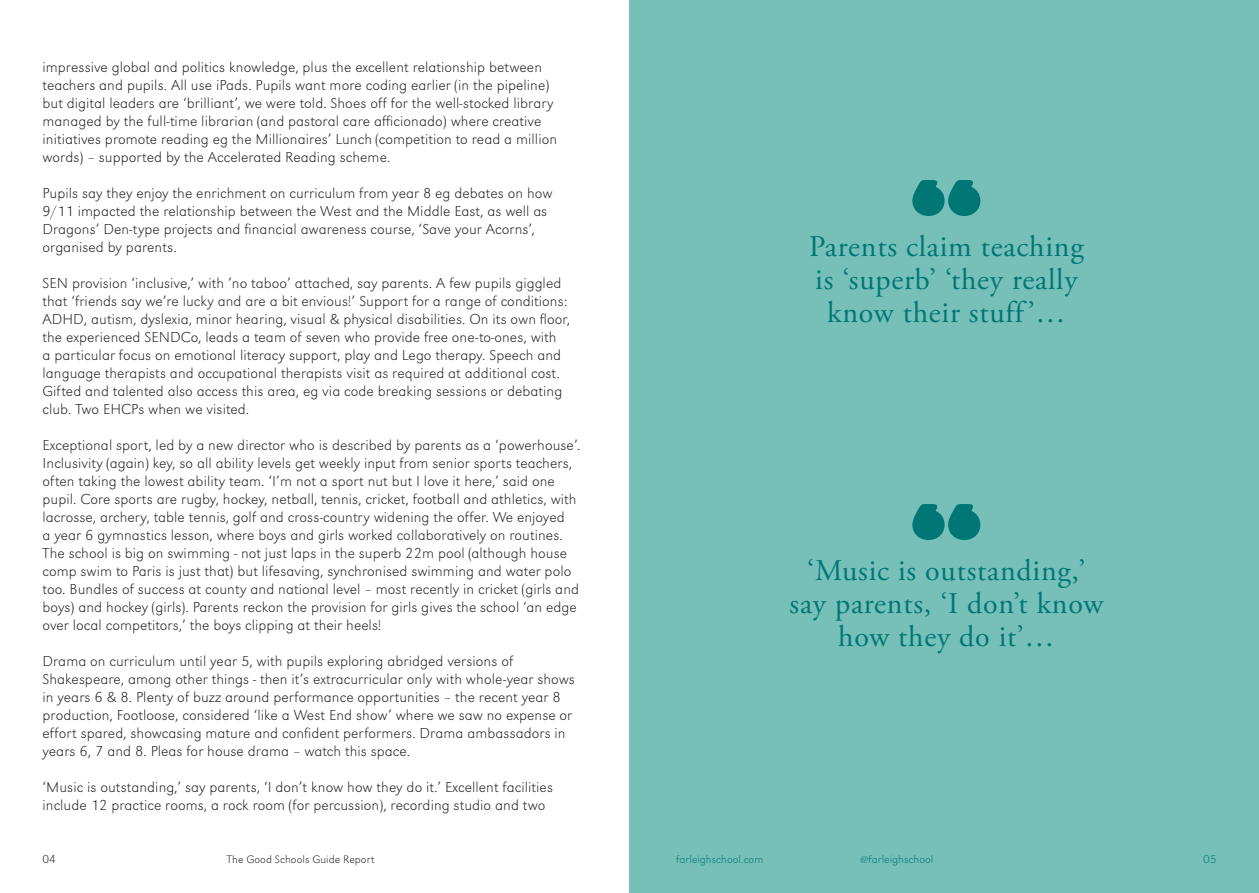
<style>
.page{position:relative;width:1259px;height:893px;background:#fff}
.page>*{position:absolute;margin:0;border:0;box-sizing:border-box;transform-origin:0 0}
.Small_Heading{font:30px/33px "Adobe Garamond Pro";letter-spacing:.025em;color:#007775;text-align:center}
.Body_copy_-_sans-serif{font:300 expanded 15px/18px "URW Grotesk Wid";letter-spacing:.005em;color:#231f20}
.Body_copy_-_sans-serif-2{font:300 expanded 12px "URW Grotesk Wid";color:#231f20}
.Body_copy_-_sans-serif-3{font:300 expanded 12px "URW Grotesk Wid";color:#007775}
.Body_copy_-_sans-serif-4{font:300 expanded 11.25px "URW Grotesk Wid";letter-spacing:.005em;color:#007775}
.Body_copy_-_sans-serif-5{font:300 expanded 11.25px "URW Grotesk Wid";letter-spacing:.005em;color:#231f20}
</style>
<div class="page">
<div style="left:629px;top:0;width:630px;height:893px;background:#77bfb9"></div>
<svg style="left:912px;top:180px;width:68px;height:36px"></svg>
<svg style="left:912px;top:504px;width:68px;height:36px"></svg>
<p class="Body_copy_-_sans-serif" style="left:43px;top:58px;width:516px">impressive global and politics knowledge, plus the excellent relationship between teachers and pupils. All use iPads. Pupils want more coding earlier (in the pipeline) but digital leaders are ‘brilliant’, we were told. Shoes off for the well-stocked library managed by the full-time librarian (and pastoral care afficionado) where creative initiatives promote reading eg the Millionaires’ Lunch (competition to read a million words) – supported by the Accelerated Reading scheme.</p>
<p class="Body_copy_-_sans-serif" style="left:43px;top:184px;width:511px">Pupils say they enjoy the enrichment on curriculum from year 8 eg debates on how 9/11 impacted the relationship between the West and the Middle East, as well as Dragons’ Den-type projects and financial awareness course, ‘Save your Acorns’, organised by parents.</p>
<p class="Body_copy_-_sans-serif" style="left:43px;top:274px;width:529px">SEN provision ‘inclusive,’ with ’no taboo’ attached, say parents. A few pupils giggled that ‘friends say we’re lucky and are a bit envious!’ Support for a range of conditions:<br>ADHD, autism, dyslexia, minor hearing, visual &amp; physical disabilities. On its own floor, the experienced SENDCo, leads a team of seven who provide free one-to-ones, with<br>a particular focus on emotional literacy support, play and Lego therapy. Speech and language therapists and occupational therapists visit as required at additional cost.<br>Gifted and talented also access this area, eg via code breaking sessions or debating club. Two EHCPs when we visited.</p>
<p class="Body_copy_-_sans-serif" style="left:43px;top:436px;width:539px">Exceptional sport, led by a new director who is described by parents as a ‘powerhouse’.<br>Inclusivity (again) key, so all ability levels get weekly input from senior sports teachers, often taking the lowest ability team. ‘I’m not a sport nut but I love it here,’ said one pupil. Core sports are rugby, hockey, netball, tennis, cricket, football and athletics, with lacrosse, archery, table tennis, golf and cross-country widening the offer. We enjoyed<br>a year 6 gymnastics lesson, where boys and girls worked collaboratively on routines.<br>The school is big on swimming - not just laps in the superb 22m pool (although house comp swim to Paris is just that) but lifesaving, synchronised swimming and water polo too. Bundles of success at county and national level – most recently in cricket (girls and boys) and hockey (girls). Parents reckon the provision for girls gives the school ‘an edge over local competitors,’ the boys clipping at their heels!</p>
<p class="Body_copy_-_sans-serif" style="left:43px;top:652px;width:534px">Drama on curriculum until year 5, with pupils exploring abridged versions of Shakespeare, among other things - then it’s extracurricular only with whole-year shows in years 6 &amp; 8. Plenty of buzz around performance opportunities – the recent year 8 production, Footloose, considered ‘like a West End show’ where we saw no expense or effort spared, showcasing mature and confident performers. Drama ambassadors in years 6, 7 and 8. Pleas for house drama – watch this space.</p>
<p class="Body_copy_-_sans-serif" style="left:43px;top:778px;width:512px">‘Music is outstanding,’ say parents, ‘I don’t know how they do it.’ Excellent facilities include 12 practice rooms, a rock room (for percussion), recording studio and two</p>
<p class="Small_Heading" style="left:809px;top:231px;width:276px">Parents claim teaching is ‘superb’ ‘they really know their stuff’…</p>
<p class="Small_Heading" style="left:789px;top:555px;width:315px">‘Music is outstanding,’ say parents, ‘I don’t know how they do it’…</p>
<p class="Body_copy_-_sans-serif-2" style="left:43px;top:852px;width:15px">04</p>
<p class="Body_copy_-_sans-serif-5" style="left:227px;top:852px;width:149px">The Good Schools Guide Report</p>
<p class="Body_copy_-_sans-serif-4" style="left:676px;top:852px;width:89px">farleighschool.com</p>
<p class="Body_copy_-_sans-serif-4" style="left:860px;top:852px;width:74px">@farleighschool</p>
<p class="Body_copy_-_sans-serif-3" style="left:1203px;top:852px;width:15px">05</p>
</div>
